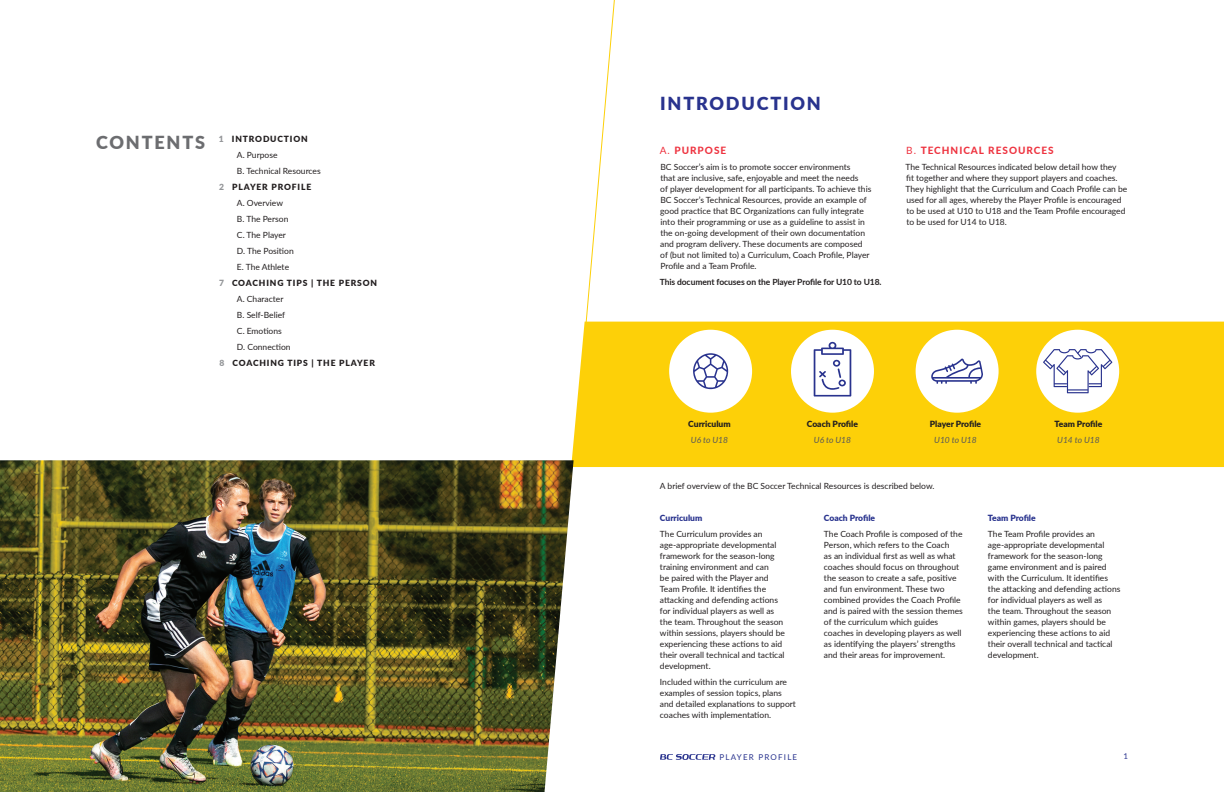
<style>
.page{position:relative;width:1224px;height:792px;background:#fff}
.page>*{position:absolute;margin:0;border:0;box-sizing:border-box;transform-origin:0 0}
.t1{font:900 18px "Lato";letter-spacing:.1em;color:#29338e}
.t2{font:900 18px "Lato";letter-spacing:.1em;color:#6c6d70}
.t3{font:800 10px "Lato";letter-spacing:.1em;color:#ee3340}
.t4{font:8.5px/11px "Lato";color:#231f20}
.t5{font:900 8.5px "Lato";letter-spacing:.1em;color:#231f20}
.t6{font:700 8.5px "Lato";letter-spacing:-.01em;color:#231f20}
.t7{font:900 8.5px "Lato";letter-spacing:-.005em;color:#231f20}
.t8{font:900 8.5px "Lato";color:#29338e}
.t9{font:italic 8.5px "Lato";color:#57585a}
.t10{font:900 8.5px "Lato";color:#231f20}
.t11{font:8px "Lato";letter-spacing:.15em;color:#29338e}
.s1{color:#939598}
.s2{font-weight:400}
</style>
<div class="page">
<div style="left:571px;top:322px;width:653px;height:145px;background:#fdd008"></div>
<div style="left:791px;top:330px;width:83px;height:83px;background:#fff;border-radius:50%"></div>
<div style="left:669px;top:330px;width:83px;height:83px;background:#fff;border-radius:50%"></div>
<div style="left:916px;top:330px;width:83px;height:83px;background:#fff;border-radius:50%"></div>
<div style="left:1036px;top:330px;width:83px;height:83px;background:#fff;border-radius:50%"></div>
<svg style="left:931px;top:359px;width:52px;height:25px"></svg>
<svg style="left:693px;top:353px;width:35px;height:36px"></svg>
<svg style="left:1043px;top:349px;width:69px;height:44px"></svg>
<svg style="left:573px;top:0;width:45px;height:461px"></svg>
<svg style="left:814px;top:342px;width:37px;height:55px"></svg>
<img style="left:0;top:460px;width:574px;height:332px">
<svg style="left:660px;top:754px;width:55px;height:6px"></svg>
<h1 class="t2" style="left:96px;top:129px;width:110px">CONTENTS</h1>
<p class="t5" style="left:219px;top:132px;width:90px"><span class="s1">1</span> INTRODUCTION</p>
<p class="t4" style="left:237px;top:149px;width:42px">A. Purpose</p>
<p class="t4" style="left:237px;top:165px;width:85px">B. Technical Resources</p>
<p class="t5" style="left:219px;top:180px;width:93px"><span class="s1">2</span> PLAYER PROFILE</p>
<p class="t4" style="left:237px;top:197px;width:48px">A. Overview</p>
<p class="t4" style="left:237px;top:213px;width:53px">B. The Person</p>
<p class="t4" style="left:237px;top:229px;width:51px">C. The Player</p>
<p class="t4" style="left:237px;top:245px;width:58px">D. The Position</p>
<p class="t4" style="left:237px;top:261px;width:54px">E. The Athlete</p>
<p class="t5" style="left:219px;top:276px;width:160px"><span class="s1">7</span> COACHING TIPS | THE PERSON</p>
<p class="t4" style="left:237px;top:293px;width:48px">A. Character</p>
<p class="t4" style="left:237px;top:309px;width:50px">B. Self-Belief</p>
<p class="t4" style="left:237px;top:325px;width:46px">C. Emotions</p>
<p class="t4" style="left:237px;top:341px;width:55px">D. Connection</p>
<p class="t5" style="left:220px;top:356px;width:157px"><span class="s1">8</span> COACHING TIPS | THE PLAYER</p>
<h1 class="t1" style="left:660px;top:90px;width:162px">INTRODUCTION</h1>
<p class="t3" style="left:660px;top:143px;width:68px"><span class="s2">A.</span> PURPOSE</p>
<p class="t4" style="left:660px;top:162px;width:213px">BC Soccer’s aim is to promote soccer environments<br>that are inclusive, safe, enjoyable and meet the needs<br>of player development for all participants. To achieve this BC Soccer’s Technical Resources, provide an example of good practice that BC Organizations can fully integrate into their programming or use as a guideline to assist in the on-going development of their own documentation and program delivery. These documents are composed of (but not limited to) a Curriculum, Coach Profile, Player Profile and a Team Profile.</p>
<p class="t6" style="left:660px;top:276px;width:223px">This document focuses on the Player Profile for U10 to U18.</p>
<p class="t3" style="left:906px;top:143px;width:149px"><span class="s2">B.</span> TECHNICAL RESOURCES</p>
<p class="t4" style="left:906px;top:162px;width:223px">The Technical Resources indicated below detail how they<br>fit together and where they support players and coaches.<br>They highlight that the Curriculum and Coach Profile can be used for all ages, whereby the Player Profile is encouraged to be used at U10 to U18 and the Team Profile encouraged to be used for U14 to U18.</p>
<p class="t10" style="left:688px;top:417px;width:44px">Curriculum</p>
<p class="t9" style="left:691px;top:433px;width:39px">U6 to U18</p>
<p class="t7" style="left:807px;top:417px;width:53px">Coach Profile</p>
<p class="t9" style="left:814px;top:433px;width:39px">U6 to U18</p>
<p class="t7" style="left:930px;top:417px;width:53px">Player Profile</p>
<p class="t9" style="left:934px;top:433px;width:44px">U10 to U18</p>
<p class="t7" style="left:1055px;top:417px;width:49px">Team Profile</p>
<p class="t9" style="left:1057px;top:433px;width:44px">U14 to U18</p>
<p class="t4" style="left:660px;top:480px;width:276px">A brief overview of the BC Soccer Technical Resources is described below.</p>
<p class="t8" style="left:660px;top:511px;width:44px">Curriculum</p>
<p class="t4" style="left:660px;top:528px;width:127px">The Curriculum provides an age-appropriate developmental framework for the season-long training environment and can<br>be paired with the Player and<br>Team Profile. It identifies the attacking and defending actions for individual players as well as the team. Throughout the season within sessions, players should be experiencing these actions to aid their overall technical and tactical development.</p>
<p class="t4" style="left:660px;top:676px;width:138px">Included within the curriculum are examples of session topics, plans and detailed explanations to support coaches with implementation.</p>
<p class="t8" style="left:824px;top:511px;width:53px">Coach Profile</p>
<p class="t4" style="left:824px;top:528px;width:140px">The Coach Profile is composed of the Person, which refers to the Coach<br>as an individual first as well as what coaches should focus on throughout the season to create a safe, positive and fun environment. These two combined provides the Coach Profile and is paired with the session themes of the curriculum which guides coaches in developing players as well as identifying the players’ strengths and their areas for improvement.</p>
<p class="t8" style="left:988px;top:511px;width:49px">Team Profile</p>
<p class="t4" style="left:988px;top:528px;width:134px">The Team Profile provides an age-appropriate developmental framework for the season-long game environment and is paired with the Curriculum. It identifies the attacking and defending actions for individual players as well as<br>the team. Throughout the season within games, players should be experiencing these actions to aid their overall technical and tactical development.</p>
<p class="t11" style="left:720px;top:751px;width:79px">PLAYER PROFILE</p>
<p class="t11" style="left:1123px;top:751px;width:6px">1</p>
</div>
